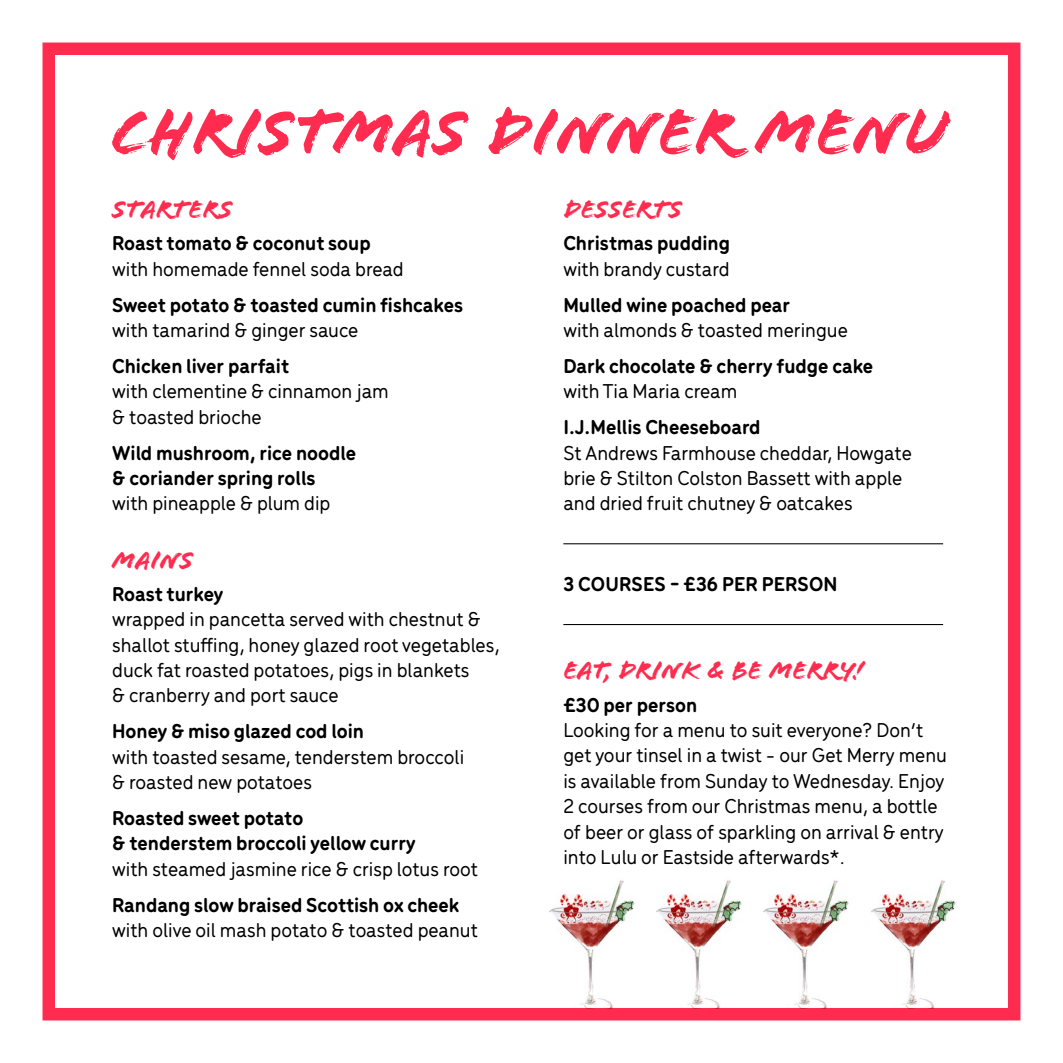
<style>
.page{position:relative;width:1063px;height:1063px;background:#fff}
.page>*{position:absolute;margin:0;border:0;box-sizing:border-box;transform-origin:0 0}
.t1{font:26.5px "Flood Std";color:#ff2c4f}
.t2{font:500 21.25px/25.5px "Menco";color:#000}
.t3{font:700 21.25px/25.5px "Menco";color:#000}
</style>
<div class="page">
<div style="left:43px;top:43px;width:977px;height:977px;border:12px solid #ff2c4f"></div>
<img style="left:549px;top:880px;width:89px;height:128px">
<img style="left:656px;top:880px;width:89px;height:128px">
<img style="left:763px;top:880px;width:89px;height:128px">
<img style="left:871px;top:880px;width:88px;height:128px">
<hr style="left:563px;top:543px;width:380px;height:1px;background:#000">
<hr style="left:563px;top:624px;width:380px;height:1px;background:#000">
<svg style="left:112px;top:107px;width:839px;height:53px"></svg>
<p class="t1" style="left:112px;top:194px;width:122px">STARTERS</p>
<p class="t3" style="left:112px;top:229px;width:260px">Roast tomato &amp; coconut soup</p>
<p class="t2" style="left:112px;top:255px;width:293px">with homemade fennel soda bread</p>
<p class="t3" style="left:112px;top:291px;width:352px">Sweet potato &amp; toasted cumin fishcakes</p>
<p class="t2" style="left:112px;top:316px;width:248px">with tamarind &amp; ginger sauce</p>
<p class="t3" style="left:112px;top:352px;width:178px">Chicken liver parfait</p>
<p class="t2" style="left:112px;top:377px;width:278px">with clementine &amp; cinnamon jam &amp; toasted brioche</p>
<p class="t3" style="left:112px;top:439px;width:245px">Wild mushroom, rice noodle &amp; coriander spring rolls</p>
<p class="t2" style="left:112px;top:489px;width:220px">with pineapple &amp; plum dip</p>
<p class="t1" style="left:112px;top:544px;width:83px">MAINS</p>
<p class="t3" style="left:112px;top:580px;width:112px">Roast turkey</p>
<p class="t2" style="left:112px;top:605px;width:389px">wrapped in pancetta served with chestnut &amp; shallot stuffing, honey glazed root vegetables, duck fat roasted potatoes, pigs in blankets<br>&amp; cranberry and port sauce</p>
<p class="t3" style="left:112px;top:717px;width:253px">Honey &amp; miso glazed cod loin</p>
<p class="t2" style="left:112px;top:743px;width:354px">with toasted sesame, tenderstem broccoli &amp; roasted new potatoes</p>
<p class="t3" style="left:112px;top:804px;width:305px">Roasted sweet potato<br>&amp; tenderstem broccoli yellow curry</p>
<p class="t2" style="left:112px;top:855px;width:367px">with steamed jasmine rice &amp; crisp lotus root</p>
<p class="t3" style="left:112px;top:891px;width:349px">Randang slow braised Scottish ox cheek</p>
<p class="t2" style="left:112px;top:916px;width:367px">with olive oil mash potato &amp; toasted peanut</p>
<p class="t1" style="left:563px;top:194px;width:120px">DESSERTS</p>
<p class="t3" style="left:563px;top:229px;width:168px">Christmas pudding</p>
<p class="t2" style="left:563px;top:255px;width:168px">with brandy custard</p>
<p class="t3" style="left:563px;top:291px;width:228px">Mulled wine poached pear</p>
<p class="t2" style="left:563px;top:316px;width:286px">with almonds &amp; toasted meringue</p>
<p class="t3" style="left:563px;top:352px;width:311px">Dark chocolate &amp; cherry fudge cake</p>
<p class="t2" style="left:563px;top:377px;width:175px">with Tia Maria cream</p>
<p class="t3" style="left:563px;top:413px;width:199px">I.J.Mellis Cheeseboard</p>
<p class="t2" style="left:563px;top:439px;width:350px">St Andrews Farmhouse cheddar, Howgate brie &amp; Stilton Colston Bassett with apple and dried fruit chutney &amp; oatcakes</p>
<p class="t3" style="left:563px;top:570px;width:276px">3 COURSES - £36 PER PERSON</p>
<p class="t1" style="left:563px;top:655px;width:302px">EAT, DRINK &amp; BE MERRY!</p>
<p class="t3" style="left:563px;top:690px;width:135px">£30 per person</p>
<p class="t2" style="left:563px;top:716px;width:385px">Looking for a menu to suit everyone? Don’t get your tinsel in a twist - our Get Merry menu is available from Sunday to Wednesday. Enjoy 2 courses from our Christmas menu, a bottle of beer or glass of sparkling on arrival &amp; entry into Lulu or Eastside afterwards*.</p>
</div>
